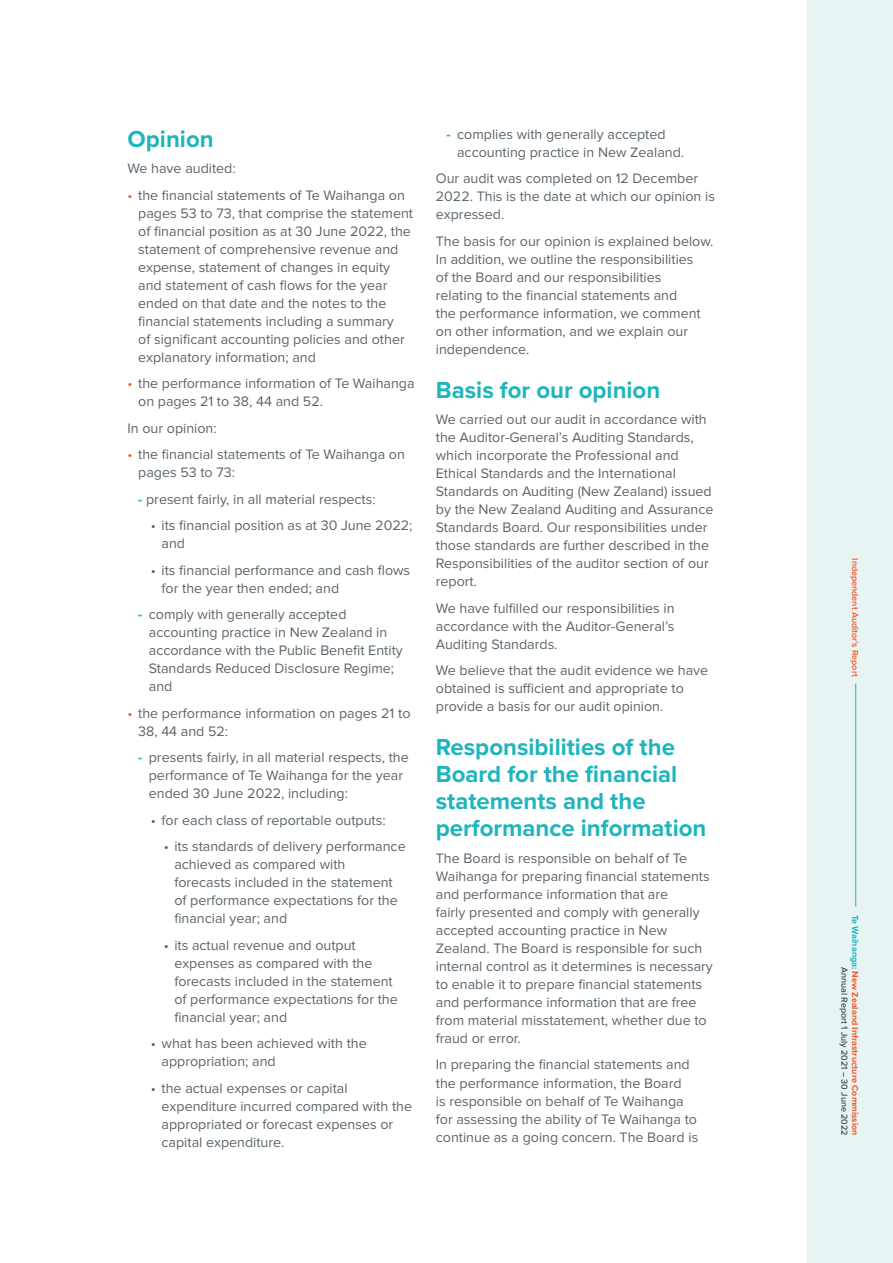
<style>
.page{position:relative;width:893px;height:1263px;background:#fff}
.page>*{position:absolute;margin:0;border:0;box-sizing:border-box;transform-origin:0 0}
.t1{font:700 24px/27px "Proxima Nova";color:#1fb5bd}
.Body{font:14.25px/18px "Proxima Nova";color:#5b656c}
.Bullet{font:14.25px/18px "Proxima Nova";color:#5b656c}
.t2{font:700 9px/10.8px "Proxima Nova";color:#f15a29;text-align:right}
.t3{font:600 9px "Proxima Nova";color:#f15a29}
.s1{color:#f15a29}
.s2{font-weight:700;color:#1fb5bd}
.s3{color:#1fb5bd}
.s4{font-weight:500;color:#333c42}
</style>
<div class="page">
<div style="left:808px;top:0;width:85px;height:1263px;background:#e8f4f4"></div>
<hr style="left:855px;top:684px;width:1px;height:222px;background:#1fb5bd">
<h3 class="t1" style="left:128px;top:126px;width:88px">Opinion</h3>
<p class="Body" style="left:128px;top:159px;width:110px">We have audited:</p>
<p class="Bullet" style="left:138px;top:186px;width:276px;text-indent:-11px"><span class="s1">•</span> the financial statements of Te Waihanga on pages 53 to 73, that comprise the statement of financial position as at 30 June 2022, the statement of comprehensive revenue and expense, statement of changes in equity and statement of cash flows for the year ended on that date and the notes to the financial statements including a summary<br>of significant accounting policies and other explanatory information; and</p>
<p class="Bullet" style="left:138px;top:375px;width:278px;text-indent:-11px"><span class="s1">•</span> the performance information of Te Waihanga on pages 21 to 38, 44 and 52.</p>
<p class="Body" style="left:128px;top:419px;width:91px">In our opinion:</p>
<p class="Bullet" style="left:138px;top:446px;width:268px;text-indent:-11px"><span class="s1">•</span> the financial statements of Te Waihanga on pages 53 to 73:</p>
<p class="Bullet" style="left:138px;top:490px;width:239px"><span class="s2">-</span> present fairly, in all material respects:</p>
<p class="Bullet" style="left:162px;top:517px;width:252px;text-indent:-11px">• its financial position as at 30 June 2022; and</p>
<p class="Bullet" style="left:162px;top:561px;width:250px;text-indent:-11px">• its financial performance and cash flows for the year then ended; and</p>
<p class="Bullet" style="left:149px;top:606px;width:255px;text-indent:-11px"><span class="s2">-</span> comply with generally accepted accounting practice in New Zealand in accordance with the Public Benefit Entity<br>Standards Reduced Disclosure Regime; and</p>
<p class="Bullet" style="left:138px;top:704px;width:274px;text-indent:-11px"><span class="s1">•</span> the performance information on pages 21 to<br>38, 44 and 52:</p>
<p class="Bullet" style="left:149px;top:749px;width:261px;text-indent:-11px"><span class="s2">-</span> presents fairly, in all material respects, the performance of Te Waihanga for the year ended 30 June 2022, including:</p>
<p class="Bullet" style="left:151px;top:811px;width:236px">• for each class of reportable outputs:</p>
<p class="Bullet" style="left:174px;top:838px;width:233px;text-indent:-11px">• its standards of delivery performance achieved as compared with forecasts included in the statement of performance expectations for the financial year; and</p>
<p class="Bullet" style="left:174px;top:936px;width:225px;text-indent:-11px">• its actual revenue and output expenses as compared with the forecasts included in the statement of performance expectations for the financial year; and</p>
<p class="Bullet" style="left:162px;top:1035px;width:207px;text-indent:-11px">• what has been achieved with the appropriation; and</p>
<p class="Bullet" style="left:162px;top:1079px;width:252px;text-indent:-11px">• the actual expenses or capital expenditure incurred compared with the appropriated or forecast expenses or capital expenditure.</p>
<p class="Bullet" style="left:457px;top:125px;width:229px;text-indent:-11px"><span class="s2">-</span> complies with generally accepted accounting practice in New Zealand.</p>
<p class="Body" style="left:436px;top:170px;width:281px">Our audit was completed on 12 December<br>2022. This is the date at which our opinion is expressed.</p>
<p class="Body" style="left:436px;top:232px;width:279px">The basis for our opinion is explained below.<br>In addition, we outline the responsibilities<br>of the Board and our responsibilities<br>relating to the financial statements and<br>the performance information, we comment on other information, and we explain our independence.</p>
<h3 class="t1" style="left:436px;top:377px;width:226px">Basis for our opinion</h3>
<p class="Body" style="left:436px;top:411px;width:279px">We carried out our audit in accordance with the Auditor-General’s Auditing Standards, which incorporate the Professional and Ethical Standards and the International Standards on Auditing (New Zealand) issued by the New Zealand Auditing and Assurance Standards Board. Our responsibilities under those standards are further described in the Responsibilities of the auditor section of our report.</p>
<p class="Body" style="left:436px;top:599px;width:240px;text-align:justify">We have fulfilled our responsibilities in accordance with the Auditor-General’s Auditing Standards.</p>
<p class="Body" style="left:436px;top:662px;width:274px">We believe that the audit evidence we have obtained is sufficient and appropriate to provide a basis for our audit opinion.</p>
<h3 class="t1" style="left:436px;top:735px;width:272px">Responsibilities of the<br>Board for the financial statements and the performance information</h3>
<p class="Body" style="left:436px;top:849px;width:279px">The Board is responsible on behalf of Te Waihanga for preparing financial statements and performance information that are<br>fairly presented and comply with generally accepted accounting practice in New Zealand. The Board is responsible for such internal control as it determines is necessary to enable it to prepare financial statements and performance information that are free from material misstatement, whether due to fraud or error.</p>
<p class="Body" style="left:436px;top:1056px;width:264px">In preparing the financial statements and the performance information, the Board<br>is responsible on behalf of Te Waihanga for assessing the ability of Te Waihanga to continue as a going concern. The Board is</p>
<p class="t3" style="left:861px;top:558px;width:120px;rotate:90deg">Independent Auditor’s Report</p>
<p class="t2" style="left:860px;top:915px;width:222px;rotate:90deg"><span class="s3">Te Waihanga:</span> New Zealand Infrastructure Commission<br><span class="s4">Annual Report 1 July 2021 – 30 June 2022</span></p>
</div>
